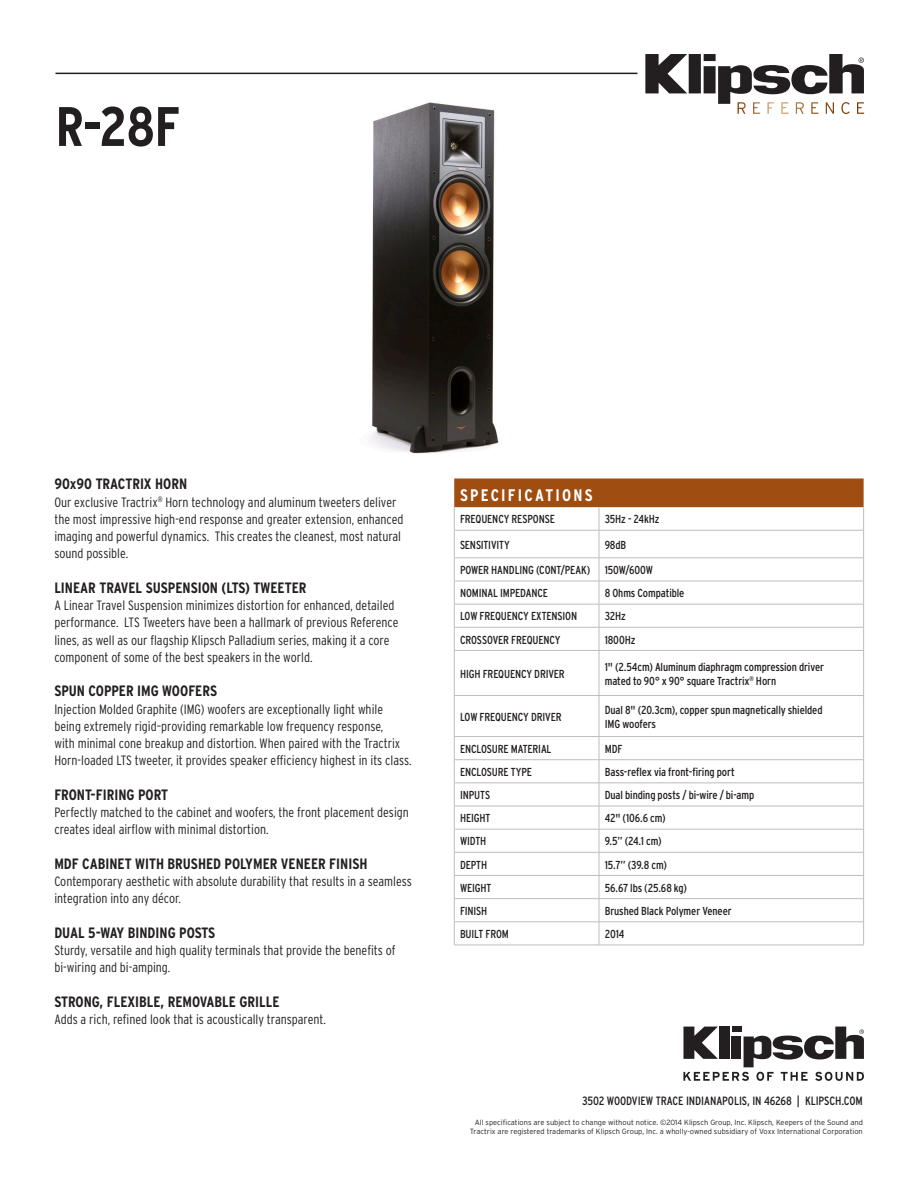
<style>
.page{position:relative;width:918px;height:1188px;background:#fff}
.page>*{position:absolute;margin:0;border:0;box-sizing:border-box;transform-origin:0 0}
.Serie_-_Black_Left{font:700 condensed 55.5px "Interstate";color:#231f20}
.Spec___Bold{font:700 condensed 16.65px "Interstate";letter-spacing:.135em;color:#fff}
.t1{font:700 condensed 15px "Interstate";color:#231f20}
.t2{font:300 condensed 13.5px/17.2px "Interstate";color:#231f20}
.t3{font:condensed 12px "Interstate";letter-spacing:-.005em;color:#231f20}
.Spec___Bold-2{font:condensed 11.55px/14px "Interstate";letter-spacing:-.01em;color:#231f20}
.t4{font:300 7.5px/9px "Interstate";color:#231f20;text-align:right}
</style>
<div class="page">
<img style="left:371px;top:102px;width:128px;height:352px">
<hr style="left:56px;top:73px;width:581px;height:1px;background:#231f20">
<svg style="left:645px;top:54px;width:219px;height:60px"></svg>
<svg style="left:455px;top:651px;width:144px;height:294px"></svg>
<svg style="left:600px;top:760px;width:263px;height:185px"></svg>
<hr style="left:454px;top:650px;width:145px;height:1px;background:#bcbdc0">
<hr style="left:454px;top:651px;width:1px;height:44px;background:#bcbdc0">
<hr style="left:599px;top:651px;width:1px;height:44px;background:#bcbdc0">
<hr style="left:863px;top:651px;width:1px;height:44px;background:#bcbdc0">
<hr style="left:454px;top:696px;width:1px;height:40px;background:#bcbdc0">
<hr style="left:599px;top:696px;width:1px;height:40px;background:#bcbdc0">
<hr style="left:863px;top:696px;width:1px;height:40px;background:#bcbdc0">
<svg style="left:454px;top:737px;width:1px;height:208px"></svg>
<svg style="left:599px;top:737px;width:1px;height:208px"></svg>
<svg style="left:863px;top:737px;width:1px;height:208px"></svg>
<hr style="left:599px;top:650px;width:265px;height:1px;background:#bcbdc0">
<hr style="left:454px;top:695px;width:145px;height:1px;background:#bcbdc0">
<hr style="left:599px;top:695px;width:265px;height:1px;background:#bcbdc0">
<hr style="left:454px;top:736px;width:145px;height:1px;background:#bcbdc0">
<hr style="left:599px;top:736px;width:265px;height:1px;background:#bcbdc0">
<hr style="left:454px;top:759px;width:145px;height:1px;background:#bcbdc0">
<hr style="left:599px;top:759px;width:265px;height:1px;background:#bcbdc0">
<hr style="left:454px;top:783px;width:145px;height:1px;background:#bcbdc0">
<hr style="left:599px;top:783px;width:265px;height:1px;background:#bcbdc0">
<hr style="left:454px;top:806px;width:145px;height:1px;background:#bcbdc0">
<hr style="left:599px;top:806px;width:265px;height:1px;background:#bcbdc0">
<hr style="left:454px;top:829px;width:145px;height:1px;background:#bcbdc0">
<hr style="left:599px;top:829px;width:265px;height:1px;background:#bcbdc0">
<hr style="left:454px;top:852px;width:145px;height:1px;background:#bcbdc0">
<hr style="left:599px;top:852px;width:265px;height:1px;background:#bcbdc0">
<hr style="left:454px;top:875px;width:145px;height:1px;background:#bcbdc0">
<hr style="left:599px;top:875px;width:265px;height:1px;background:#bcbdc0">
<hr style="left:454px;top:898px;width:145px;height:1px;background:#bcbdc0">
<hr style="left:599px;top:898px;width:265px;height:1px;background:#bcbdc0">
<hr style="left:454px;top:921px;width:145px;height:1px;background:#bcbdc0">
<hr style="left:599px;top:921px;width:265px;height:1px;background:#bcbdc0">
<hr style="left:454px;top:945px;width:145px;height:1px;background:#bcbdc0">
<hr style="left:599px;top:945px;width:265px;height:1px;background:#bcbdc0">
<svg style="left:454px;top:478px;width:410px;height:172px"></svg>
<hr style="left:599px;top:557px;width:265px;height:1px;background:#bcbdc0">
<svg style="left:683px;top:1027px;width:181px;height:54px"></svg>
<p class="Serie_-_Black_Left" style="left:56px;top:95px;width:126px">R-28F</p>
<p class="t1" style="left:54px;top:476px;width:134px">90x90 TRACTRIX HORN</p>
<p class="t2" style="left:54px;top:493px;width:351px">Our exclusive Tractrix<sup>®</sup> Horn technology and aluminum tweeters deliver the most impressive high-end response and greater extension, enhanced imaging and powerful dynamics. This creates the cleanest, most natural sound possible.</p>
<p class="t1" style="left:54px;top:579px;width:254px">LINEAR TRAVEL SUSPENSION (LTS) TWEETER</p>
<p class="t2" style="left:54px;top:597px;width:346px">A Linear Travel Suspension minimizes distortion for enhanced, detailed performance. LTS Tweeters have been a hallmark of previous Reference lines, as well as our flagship Klipsch Palladium series, making it a core component of some of the best speakers in the world.</p>
<p class="t1" style="left:54px;top:683px;width:164px">SPUN COPPER IMG WOOFERS</p>
<p class="t2" style="left:54px;top:700px;width:359px">Injection Molded Graphite (IMG) woofers are exceptionally light while being extremely rigid–providing remarkable low frequency response,<br>with minimal cone breakup and distortion. When paired with the Tractrix Horn-loaded LTS tweeter, it provides speaker efficiency highest in its class.</p>
<p class="t1" style="left:54px;top:786px;width:115px">FRONT-FIRING PORT</p>
<p class="t2" style="left:54px;top:804px;width:356px">Perfectly matched to the cabinet and woofers, the front placement design creates ideal airflow with minimal distortion.</p>
<p class="t1" style="left:54px;top:855px;width:315px">MDF CABINET WITH BRUSHED POLYMER VENEER FINISH</p>
<p class="t2" style="left:54px;top:873px;width:359px">Contemporary aesthetic with absolute durability that results in a seamless integration into any décor.</p>
<p class="t1" style="left:54px;top:924px;width:163px">DUAL 5-WAY BINDING POSTS</p>
<p class="t2" style="left:54px;top:942px;width:343px">Sturdy, versatile and high quality terminals that provide the benefits of bi-wiring and bi-amping.</p>
<p class="t1" style="left:54px;top:993px;width:227px">STRONG, FLEXIBLE, REMOVABLE GRILLE</p>
<p class="t2" style="left:54px;top:1011px;width:273px">Adds a rich, refined look that is acoustically transparent.</p>
<p class="Spec___Bold" style="left:460px;top:485px;width:134px">SPECIFICATIONS</p>
<p class="Spec___Bold-2" style="left:460px;top:512px;width:96px">FREQUENCY RESPONSE</p>
<p class="Spec___Bold-2" style="left:605px;top:512px;width:56px">35Hz - 24kHz</p>
<p class="Spec___Bold-2" style="left:460px;top:538px;width:51px">SENSITIVITY</p>
<p class="Spec___Bold-2" style="left:605px;top:538px;width:23px">98dB</p>
<p class="Spec___Bold-2" style="left:460px;top:563px;width:132px">POWER HANDLING (CONT/PEAK)</p>
<p class="Spec___Bold-2" style="left:605px;top:563px;width:50px">150W/600W</p>
<p class="Spec___Bold-2" style="left:460px;top:586px;width:90px">NOMINAL IMPEDANCE</p>
<p class="Spec___Bold-2" style="left:605px;top:586px;width:81px">8 Ohms Compatible</p>
<p class="Spec___Bold-2" style="left:460px;top:609px;width:119px">LOW FREQUENCY EXTENSION</p>
<p class="Spec___Bold-2" style="left:605px;top:609px;width:23px">32Hz</p>
<p class="Spec___Bold-2" style="left:460px;top:632px;width:102px">CROSSOVER FREQUENCY</p>
<p class="Spec___Bold-2" style="left:605px;top:632px;width:32px">1800Hz</p>
<p class="Spec___Bold-2" style="left:460px;top:667px;width:106px">HIGH FREQUENCY DRIVER</p>
<p class="Spec___Bold-2" style="left:605px;top:660px;width:221px">1" (2.54cm) Aluminum diaphragm compression driver mated to 90° x 90° square Tractrix<sup>®</sup> Horn</p>
<p class="Spec___Bold-2" style="left:460px;top:710px;width:103px">LOW FREQUENCY DRIVER</p>
<p class="Spec___Bold-2" style="left:605px;top:703px;width:219px">Dual 8" (20.3cm), copper spun magnetically shielded<br>IMG woofers</p>
<p class="Spec___Bold-2" style="left:460px;top:742px;width:93px">ENCLOSURE MATERIAL</p>
<p class="Spec___Bold-2" style="left:605px;top:742px;width:19px">MDF</p>
<p class="Spec___Bold-2" style="left:460px;top:765px;width:73px">ENCLOSURE TYPE</p>
<p class="Spec___Bold-2" style="left:605px;top:765px;width:132px">Bass-reflex via front-firing port</p>
<p class="Spec___Bold-2" style="left:460px;top:788px;width:32px">INPUTS</p>
<p class="Spec___Bold-2" style="left:605px;top:788px;width:151px">Dual binding posts / bi-wire / bi-amp</p>
<p class="Spec___Bold-2" style="left:460px;top:811px;width:32px">HEIGHT</p>
<p class="Spec___Bold-2" style="left:605px;top:811px;width:63px">42" (106.6 cm)</p>
<p class="Spec___Bold-2" style="left:460px;top:834px;width:28px">WIDTH</p>
<p class="Spec___Bold-2" style="left:605px;top:834px;width:58px">9.5” (24.1 cm)</p>
<p class="Spec___Bold-2" style="left:460px;top:857px;width:29px">DEPTH</p>
<p class="Spec___Bold-2" style="left:605px;top:857px;width:64px">15.7” (39.8 cm)</p>
<p class="Spec___Bold-2" style="left:460px;top:881px;width:33px">WEIGHT</p>
<p class="Spec___Bold-2" style="left:605px;top:881px;width:84px">56.67 lbs (25.68 kg)</p>
<p class="Spec___Bold-2" style="left:460px;top:904px;width:29px">FINISH</p>
<p class="Spec___Bold-2" style="left:605px;top:904px;width:128px">Brushed Black Polymer Veneer</p>
<p class="Spec___Bold-2" style="left:460px;top:927px;width:51px">BUILT FROM</p>
<p class="Spec___Bold-2" style="left:605px;top:927px;width:21px">2014</p>
<p class="t3" style="left:582px;top:1094px;width:282px">3502 WOODVIEW TRACE INDIANAPOLIS, IN 46268 | KLIPSCH.COM</p>
<p class="t4" style="left:470px;top:1118px;width:395px">All specifications are subject to change without notice. ©2014 Klipsch Group, Inc. Klipsch, Keepers of the Sound and<br>Tractrix are registered trademarks of Klipsch Group, Inc. a wholly-owned subsidiary of Voxx International Corporation</p>
</div>
